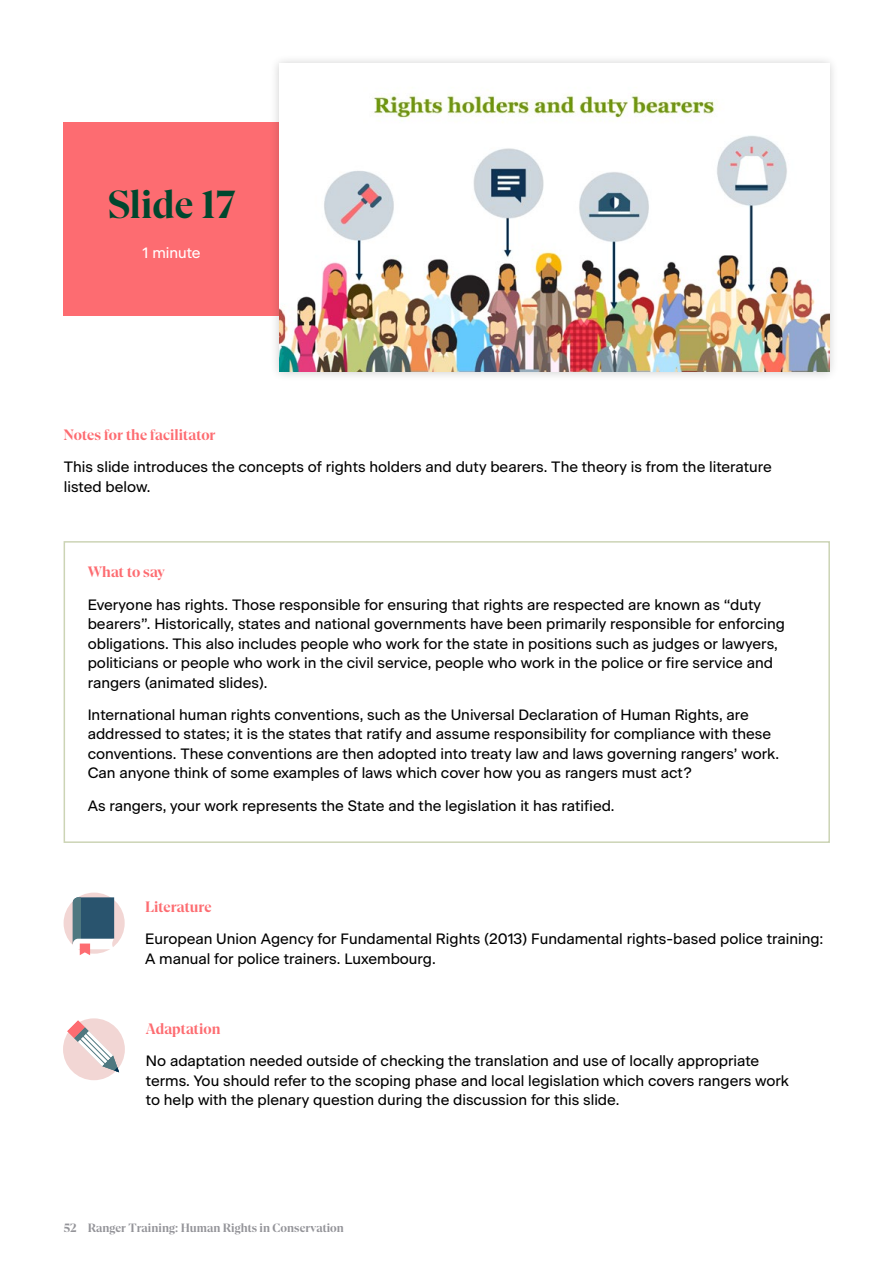
<style>
.page{position:relative;width:893px;height:1263px;background:#fff}
.page>*{position:absolute;margin:0;border:0;box-sizing:border-box;transform-origin:0 0}
.t1{font:700 39px "At Gambit";color:#00472e}
.t2{font:15px/19.5px "Beausite Classic";color:#000}
.t3{font:700 15px "At Gambit";color:#fd6c71}
.t4{font:15px "Beausite Classic";color:#fff}
.t5{font:700 12px "At Gambit";color:#949499}
</style>
<div class="page">
<div style="left:64px;top:122px;width:542px;height:194px;background:#fd6c71"></div>
<div style="left:270px;top:54px;width:569px;height:328px;background:#000;opacity:.2"></div>
<img style="left:279px;top:64px;width:550px;height:308px">
<div style="left:64px;top:541px;width:766px;height:302px;border:2px solid #ccd4b5"></div>
<svg style="left:64px;top:892px;width:61px;height:62px"></svg>
<svg style="left:73px;top:897px;width:41px;height:58px"></svg>
<div style="left:63px;top:1018px;width:62px;height:62px;background:#f2d6d4;border-radius:50%"></div>
<svg style="left:67px;top:1020px;width:52px;height:52px"></svg>
<p class="t1" style="left:108px;top:180px;width:129px">Slide 17</p>
<p class="t4" style="left:143px;top:241px;width:60px">1 minute</p>
<p class="t3" style="left:64px;top:425px;width:153px">Notes for the facilitator</p>
<p class="t2" style="left:64px;top:456px;width:710px">This slide introduces the concepts of rights holders and duty bearers. The theory is from the literature listed below.</p>
<p class="t3" style="left:88px;top:563px;width:79px">What to say</p>
<p class="t2" style="left:88px;top:593px;width:699px">Everyone has rights. Those responsible for ensuring that rights are respected are known as “duty bearers”. Historically, states and national governments have been primarily responsible for enforcing obligations. This also includes people who work for the state in positions such as judges or lawyers, politicians or people who work in the civil service, people who work in the police or fire service and rangers (animated slides).</p>
<p class="t2" style="left:88px;top:704px;width:693px">International human rights conventions, such as the Universal Declaration of Human Rights, are addressed to states; it is the states that ratify and assume responsibility for compliance with these conventions. These conventions are then adopted into treaty law and laws governing rangers’ work.<br>Can anyone think of some examples of laws which cover how you as rangers must act?</p>
<p class="t2" style="left:88px;top:794px;width:528px">As rangers, your work represents the State and the legislation it has ratified.</p>
<p class="t3" style="left:145px;top:897px;width:68px">Literature</p>
<p class="t2" style="left:145px;top:928px;width:680px">European Union Agency for Fundamental Rights (2013) Fundamental rights-based police training:<br>A manual for police trainers. Luxembourg.</p>
<p class="t3" style="left:146px;top:1019px;width:76px">Adaptation</p>
<p class="t2" style="left:146px;top:1050px;width:645px">No adaptation needed outside of checking the translation and use of locally appropriate terms. You should refer to the scoping phase and local legislation which covers rangers work to help with the plenary question during the discussion for this slide.</p>
<p class="t5" style="left:64px;top:1220px;width:282px">52 Ranger Training: Human Rights in Conservation</p>
</div>
